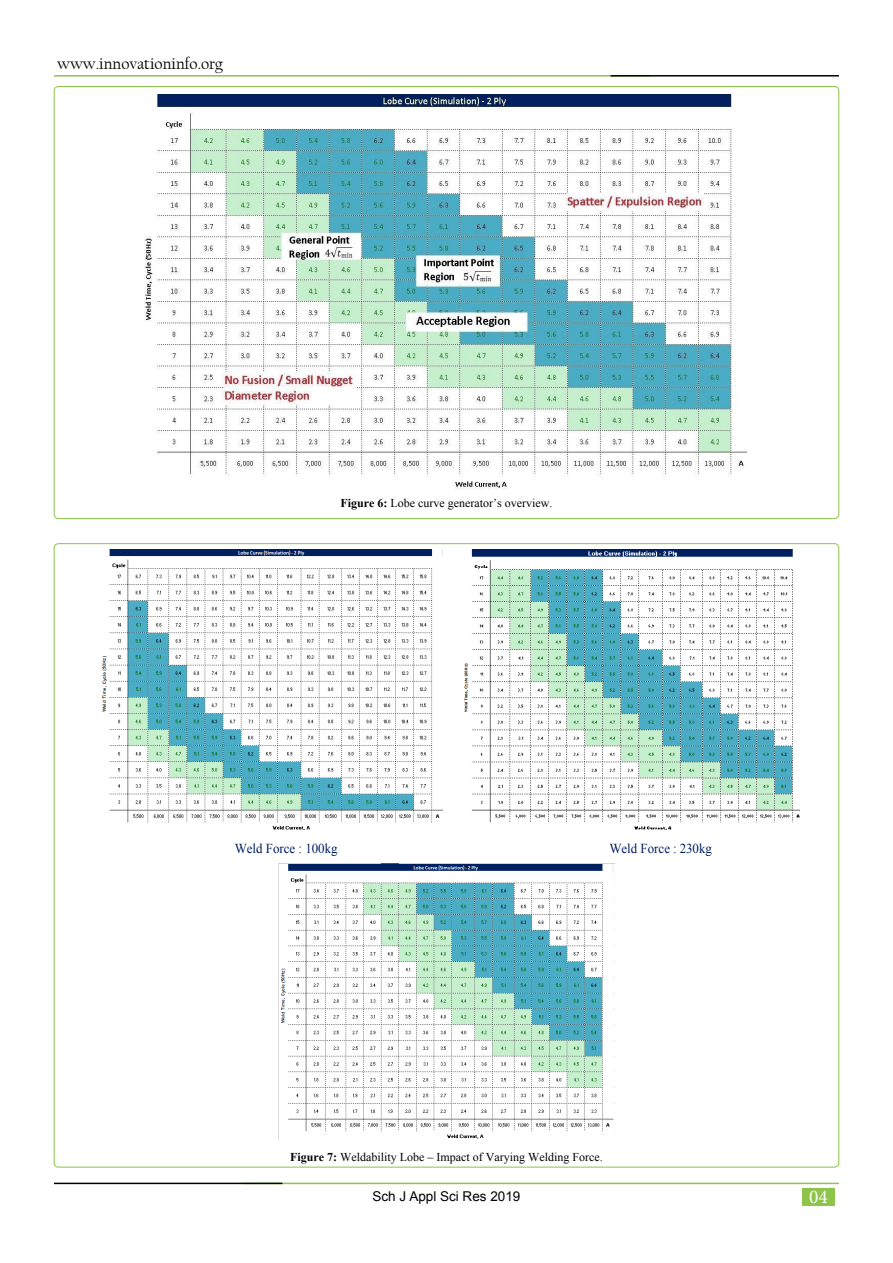
<style>
.page{position:relative;width:893px;height:1263px;background:#fff}
.page>*{position:absolute;margin:0;border:0;box-sizing:border-box;transform-origin:0 0}
.t1{font:19.5px "Minion Pro";color:#fff}
.t2{font:16.5px "Californian FB";color:#000}
.t3{font:13.65px "Times New Roman";color:#001f5f;scale:.95 1}
.t4{font:13.5px "Arial";color:#000}
.t5{font:12px "Times New Roman";color:#000}
.s1{font-weight:700}
</style>
<div class="page">
<div style="left:802px;top:1188px;width:33px;height:17px;background:#8dc449"></div>
<hr style="left:54px;top:75px;width:597px;height:2px;background:#8dc449">
<hr style="left:610px;top:75px;width:229px;height:2px;background:#000101">
<hr style="left:242px;top:1183px;width:597px;height:1px;background:#8dc449">
<hr style="left:54px;top:1183px;width:228px;height:1px;background:#000101">
<img style="left:144px;top:95px;width:603px;height:394px">
<img style="left:102px;top:549px;width:340px;height:280px">
<img style="left:465px;top:549px;width:334px;height:280px">
<img style="left:278px;top:864px;width:337px;height:275px">
<h2 class="t2" style="left:57px;top:54px;width:167px">www.innovationinfo.org</h2>
<p class="t5" style="left:341px;top:495px;width:213px"><span class="s1">Figure 6:</span> Lobe curve generator’s overview.</p>
<p class="t3" style="left:235px;top:839px;width:110px">Weld Force : 100kg</p>
<p class="t3" style="left:609px;top:839px;width:110px">Weld Force : 230kg</p>
<p class="t5" style="left:290px;top:1149px;width:314px"><span class="s1">Figure 7:</span> Weldability Lobe – Impact of Varying Welding Force.</p>
<p class="t4" style="left:373px;top:1188px;width:149px">Sch J Appl Sci Res 2019</p>
<h1 class="t1" style="left:809px;top:1183px;width:20px">04</h1>
</div>
